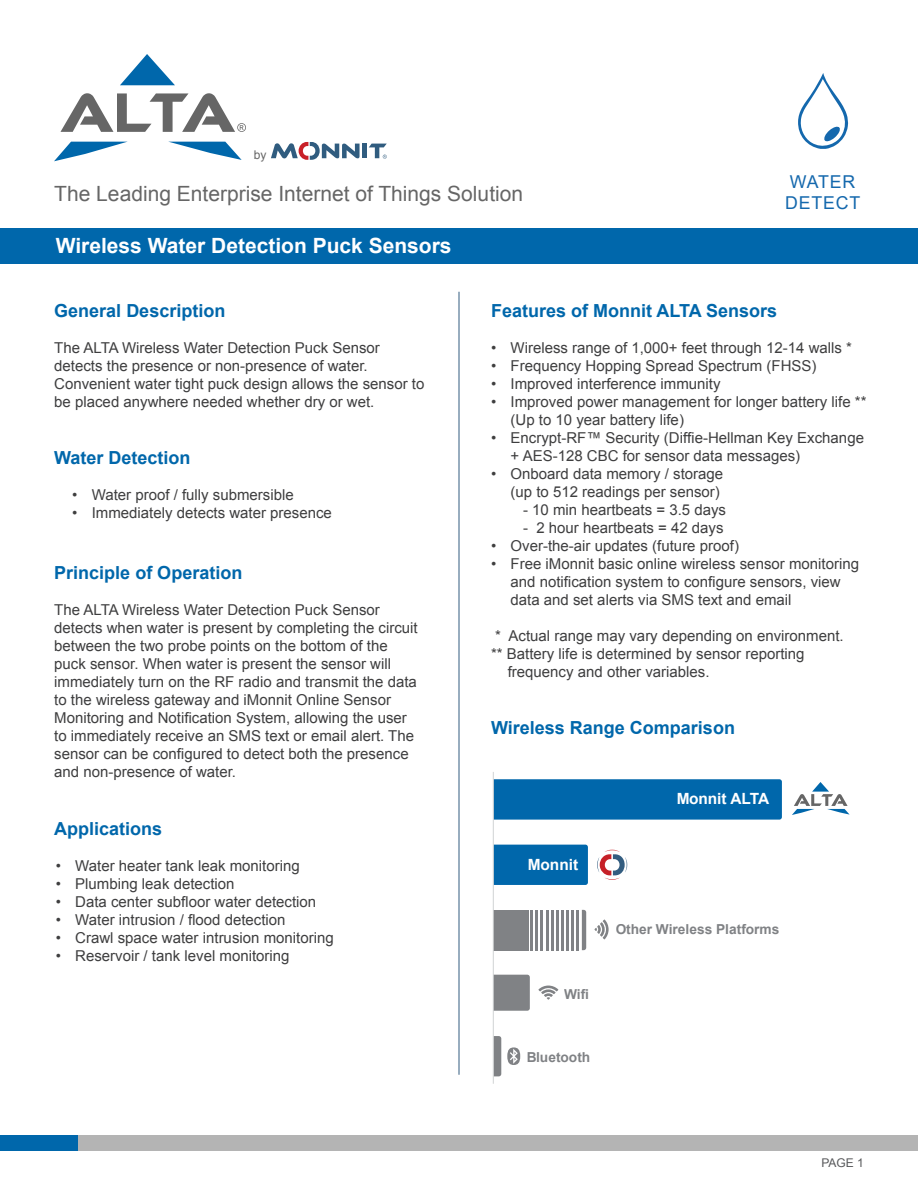
<style>
.page{position:relative;width:918px;height:1188px;background:#fff}
.page>*{position:absolute;margin:0;border:0;box-sizing:border-box;transform-origin:0 0}
.t1{font:21px "Arial";color:#666}
.t2{font:700 21px "Arial";color:#fff}
.t3{font:700 18px "Arial";color:#0067ab}
.t4{font:17.7px/21.3px "Arial";letter-spacing:.05em;color:#1468ad}
.t5{font:700 15.45px "Arial";color:#fff}
.t6{font:15px/18px "Arial";color:#3e3e3f}
.t7{font:700 13.8px "Arial";color:#808285}
.t8{font:12px "Arial";color:#57585a}
.t9{font:12px "Arial";color:#666}
</style>
<div class="page">
<div style="left:0;top:228px;width:918px;height:35px;background:#0067ab"></div>
<div style="left:0;top:1135px;width:918px;height:16px;background:#b4b4b4"></div>
<div style="left:0;top:1135px;width:78px;height:16px;background:#0067ab"></div>
<hr style="left:459px;top:292px;width:1px;height:783px;background:#335d80">
<div style="left:494px;top:779px;width:288px;height:41px;background:#0067ab"></div>
<div style="left:494px;top:845px;width:94px;height:40px;background:#0067ab"></div>
<svg style="left:582px;top:910px;width:4px;height:40px"></svg>
<svg style="left:494px;top:975px;width:64px;height:101px"></svg>
<svg style="left:597px;top:850px;width:30px;height:30px"></svg>
<svg style="left:594px;top:919px;width:15px;height:20px"></svg>
<div style="left:493px;top:910px;width:36px;height:40px;background:#808285"></div>
<hr style="left:530px;top:910px;width:3px;height:40px;background:#808285">
<hr style="left:536px;top:910px;width:2px;height:40px;background:#808285">
<hr style="left:541px;top:910px;width:2px;height:40px;background:#808285">
<hr style="left:546px;top:910px;width:2px;height:40px;background:#808285">
<hr style="left:551px;top:910px;width:2px;height:40px;background:#808285">
<hr style="left:556px;top:910px;width:3px;height:40px;background:#808285">
<hr style="left:561px;top:910px;width:3px;height:40px;background:#808285">
<hr style="left:566px;top:910px;width:3px;height:40px;background:#808285">
<hr style="left:572px;top:910px;width:2px;height:40px;background:#808285">
<hr style="left:577px;top:910px;width:2px;height:40px;background:#808285">
<svg style="left:792px;top:782px;width:58px;height:33px"></svg>
<hr style="left:493px;top:772px;width:1px;height:311px;background:#d1d3d4">
<svg style="left:120px;top:54px;width:55px;height:31px"></svg>
<svg style="left:54px;top:142px;width:72px;height:19px"></svg>
<svg style="left:170px;top:142px;width:72px;height:18px"></svg>
<svg style="left:60px;top:93px;width:186px;height:39px"></svg>
<div style="left:362px;top:144px;width:5px;height:14px;background:#305c7f"></div>
<svg style="left:271px;top:142px;width:89px;height:18px"></svg>
<svg style="left:369px;top:144px;width:18px;height:15px"></svg>
<svg style="left:798px;top:73px;width:50px;height:76px"></svg>
<p class="t9" style="left:254px;top:147px;width:14px">by</p>
<p class="t1" style="left:54px;top:180px;width:470px">The Leading Enterprise Internet of Things Solution</p>
<p class="t2" style="left:56px;top:232px;width:397px">Wireless Water Detection Puck Sensors</p>
<p class="t4" style="left:785px;top:171px;width:77px">WATER<br>DETECT</p>
<p class="t3" style="left:54px;top:298px;width:173px">General Description</p>
<p class="t6" style="left:54px;top:338px;width:372px">The ALTA Wireless Water Detection Puck Sensor detects the presence or non-presence of water.<br>Convenient water tight puck design allows the sensor to be placed anywhere needed whether dry or wet.</p>
<p class="t3" style="left:54px;top:446px;width:138px">Water Detection</p>
<p class="t6" style="left:72px;top:486px;width:223px">• Water proof / fully submersible</p>
<p class="t6" style="left:72px;top:504px;width:261px">• Immediately detects water presence</p>
<p class="t3" style="left:54px;top:561px;width:190px">Principle of Operation</p>
<p class="t6" style="left:54px;top:601px;width:365px">The ALTA Wireless Water Detection Puck Sensor detects when water is present by completing the circuit between the two probe points on the bottom of the puck sensor. When water is present the sensor will immediately turn on the RF radio and transmit the data to the wireless gateway and iMonnit Online Sensor Monitoring and Notification System, allowing the user to immediately receive an SMS text or email alert. The sensor can be configured to detect both the presence and non-presence of water.</p>
<p class="t3" style="left:54px;top:817px;width:110px">Applications</p>
<p class="t6" style="left:56px;top:857px;width:246px">• Water heater tank leak monitoring</p>
<p class="t6" style="left:56px;top:875px;width:180px">• Plumbing leak detection</p>
<p class="t6" style="left:56px;top:893px;width:262px">• Data center subfloor water detection</p>
<p class="t6" style="left:56px;top:911px;width:231px">• Water intrusion / flood detection</p>
<p class="t6" style="left:56px;top:929px;width:279px">• Crawl space water intrusion monitoring</p>
<p class="t6" style="left:56px;top:947px;width:235px">• Reservoir / tank level monitoring</p>
<p class="t3" style="left:491px;top:298px;width:288px">Features of Monnit ALTA Sensors</p>
<p class="t6" style="left:491px;top:338px;width:362px">• Wireless range of 1,000+ feet through 12-14 walls *</p>
<p class="t6" style="left:491px;top:356px;width:327px">• Frequency Hopping Spread Spectrum (FHSS)</p>
<p class="t6" style="left:491px;top:374px;width:231px">• Improved interference immunity</p>
<p class="t6" style="left:511px;top:392px;width:357px;text-indent:-20px">• Improved power management for longer battery life ** (Up to 10 year battery life)</p>
<p class="t6" style="left:511px;top:428px;width:355px;text-indent:-20px">• Encrypt-RF™ Security (Diffie-Hellman Key Exchange + AES-128 CBC for sensor data messages)</p>
<p class="t6" style="left:491px;top:464px;width:234px;text-align:right">• Onboard data memory / storage (up to 512 readings per sensor)</p>
<p class="t6" style="left:523px;top:500px;width:205px">- 10 min heartbeats = 3.5 days</p>
<p class="t6" style="left:523px;top:518px;width:202px">- 2 hour heartbeats = 42 days</p>
<p class="t6" style="left:491px;top:536px;width:249px">• Over-the-air updates (future proof)</p>
<p class="t6" style="left:511px;top:554px;width:350px;text-indent:-20px">• Free iMonnit basic online wireless sensor monitoring and notification system to configure sensors, view data and set alerts via SMS text and email</p>
<p class="t6" style="left:495px;top:626px;width:350px">* Actual range may vary depending on environment.</p>
<p class="t6" style="left:491px;top:644px;width:315px">** Battery life is determined by sensor reporting</p>
<p class="t6" style="left:508px;top:662px;width:203px">frequency and other variables.</p>
<p class="t3" style="left:491px;top:716px;width:245px">Wireless Range Comparison</p>
<p class="t5" style="left:528px;top:854px;width:52px">Monnit</p>
<p class="t7" style="left:564px;top:985px;width:27px">Wifi</p>
<p class="t7" style="left:526px;top:1047px;width:66px">Bluetooth</p>
<p class="t5" style="left:676px;top:788px;width:95px">Monnit ALTA</p>
<p class="t7" style="left:616px;top:919px;width:165px">Other Wireless Platforms</p>
<p class="t8" style="left:822px;top:1155px;width:44px">PAGE 1</p>
</div>
